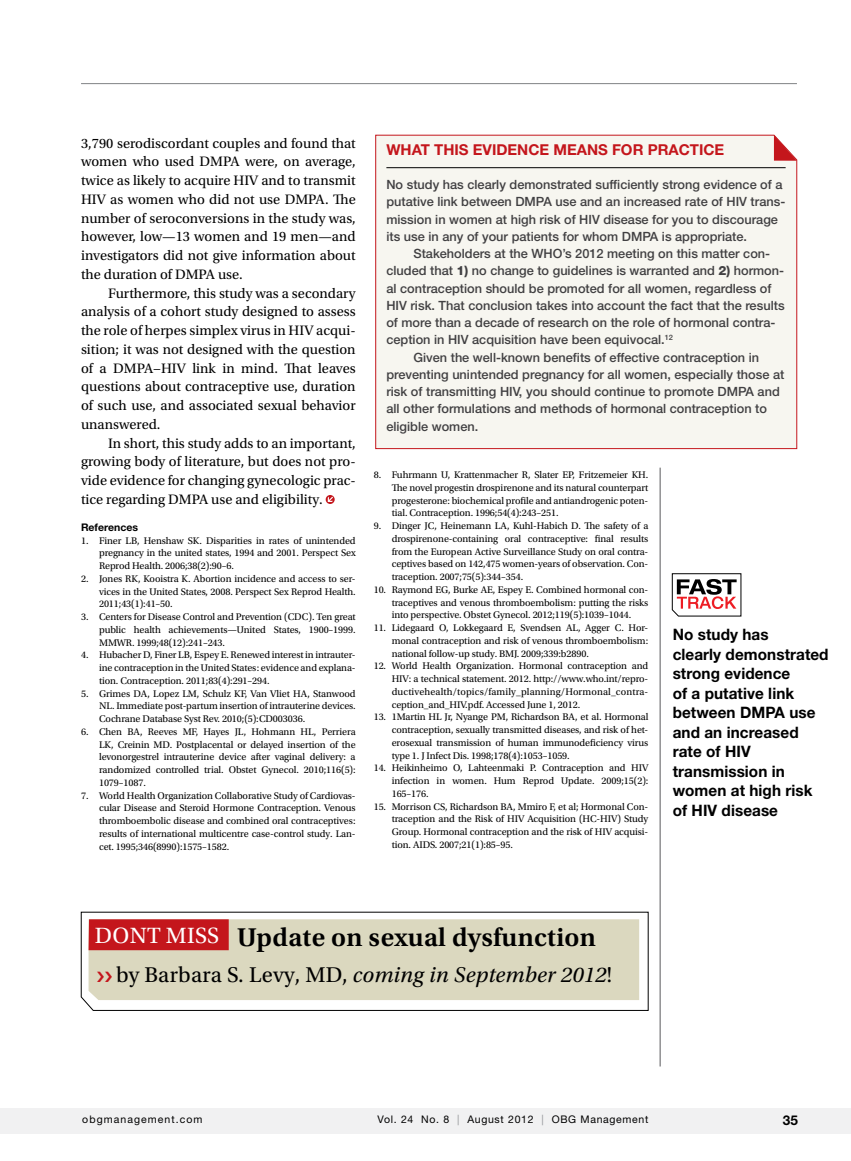
<style>
.page{position:relative;width:851px;height:1161px;background:#fff}
.page>*{position:absolute;margin:0;border:0;box-sizing:border-box;transform-origin:0 0}
.t1{font:600 27px "Utopia Std";letter-spacing:.01em;color:#000}
.t2{font:23.25px "Utopia Std";color:#fff}
.t3{font:italic 22.5px "Utopia Std";letter-spacing:.01em;color:#000}
.t4{font:700 15.75px/19.5px "Helvetica Neue LT Std";letter-spacing:.005em;color:#000}
.t5{font:700 15px "Helvetica Neue LT Std";letter-spacing:.11em;color:#c4161c}
.t6{font:14.4px/18.8px "Utopia Std";color:#000;text-align:justify}
.t7{font:700 13.5px "Helvetica Neue LT Std";color:#000}
.t8{font:500 12.75px/17.2px "Helvetica Neue LT Std";color:#414042}
.t9{font:10.5px "Helvetica Neue LT Std";letter-spacing:.065em;color:#000}
.t10{font:10.5px "Helvetica Neue LT Std";letter-spacing:.1em;color:#000}
.t11{font:700 10.5px "Helvetica Neue LT Std";color:#000}
.t12{font:10.2px/12.8px "Utopia Std";letter-spacing:-.01em;color:#000;text-align:justify}
.s1{font-weight:800}
.s2{font-style:normal}
.s3{color:#939598}
</style>
<div class="page">
<hr style="left:659px;top:468px;width:1px;height:598px;background:#58595b">
<svg style="left:671px;top:573px;width:70px;height:44px"></svg>
<hr style="left:81px;top:83px;width:715px;height:1px;background:#808285">
<div style="left:0;top:1108px;width:850px;height:26px;background:#f1f1f2"></div>
<svg style="left:325px;top:495px;width:10px;height:9px"></svg>
<div style="left:375px;top:135px;width:422px;height:314px;background:#f7f6f0"></div>
<svg style="left:773px;top:135px;width:23px;height:26px"></svg>
<svg style="left:81px;top:912px;width:567px;height:99px"></svg>
<div style="left:88px;top:919px;width:551px;height:81px;background:#dbd8bf"></div>
<div style="left:88px;top:919px;width:141px;height:31px;background:#c4161c"></div>
<svg style="left:97px;top:972px;width:15px;height:10px"></svg>
<p class="t6" style="left:81px;top:134px;width:276px">3,790 serodiscordant couples and found that women who used DMPA were, on average, twice as likely to acquire HIV and to transmit HIV as women who did not use DMPA. The number of seroconversions in the study was, however, low—13 women and 19 men—and investigators did not give information about the duration of DMPA use.</p>
<p class="t6" style="left:81px;top:284px;width:276px;text-indent:27px">Furthermore, this study was a secondary analysis of a cohort study designed to assess the role of herpes simplex virus in HIV acqui&shy;sition; it was not designed with the question of a DMPA−HIV link in mind. That leaves questions about contraceptive use, duration of such use, and associated sexual behavior unanswered.</p>
<h3 class="t6" style="left:81px;top:434px;width:276px;text-indent:27px">In short, this study adds to an important, growing body of literature, but does not pro&shy;vide evidence for changing gynecologic prac&shy;tice regarding DMPA use and eligibility.</h3>
<p class="t11" style="left:81px;top:521px;width:58px">References</p>
<p class="t12" style="left:99px;top:534px;width:258px;text-indent:-18px">1. Finer LB, Henshaw SK. Disparities in rates of unintended pregnancy in the united states, 1994 and 2001. Perspect Sex Reprod Health. 2006;38(2):90–6.</p>
<p class="t12" style="left:99px;top:572px;width:258px;text-indent:-18px">2. Jones RK, Kooistra K. Abortion incidence and access to ser&shy;vices in the United States, 2008. Perspect Sex Reprod Health.<br>2011;43(1):41–50.</p>
<p class="t12" style="left:99px;top:611px;width:258px;text-indent:-18px">3. Centers for Disease Control and Prevention (CDC). Ten great public health achievements—United States, 1900–1999.<br>MMWR. 1999;48(12):241–243.</p>
<p class="t12" style="left:99px;top:649px;width:258px;text-indent:-18px">4. Hubacher D, Finer LB, Espey E. Renewed interest in intrauter&shy;ine contraception in the United States: evidence and explana&shy;tion. Contraception. 2011;83(4):291–294.</p>
<p class="t12" style="left:99px;top:687px;width:258px;text-indent:-18px">5. Grimes DA, Lopez LM, Schulz KF, Van Vliet HA, Stanwood NL. Immediate post-partum insertion of intrauterine devices.<br>Cochrane Database Syst Rev. 2010;(5):CD003036.</p>
<p class="t12" style="left:99px;top:725px;width:258px;text-indent:-18px">6. Chen BA, Reeves MF, Hayes JL, Hohmann HL, Perriera LK, Creinin MD. Postplacental or delayed insertion of the levonorgestrel intrauterine device after vaginal delivery: a randomized controlled trial. Obstet Gynecol. 2010;116(5):<br>1079–1087.</p>
<p class="t12" style="left:99px;top:789px;width:258px;text-indent:-18px">7. World Health Organization Collaborative Study of Cardiovas&shy;cular Disease and Steroid Hormone Contraception. Venous thromboembolic disease and combined oral contraceptives: results of international multicentre case-control study. Lan&shy;cet. 1995;346(8990):1575–1582.</p>
<h3 class="t5" style="left:386px;top:140px;width:133px">What this evidence</h3>
<h3 class="t5" style="left:553px;top:140px;width:70px">means for</h3>
<h3 class="t5" style="left:647px;top:140px;width:61px">practice</h3>
<p class="t8" style="left:386px;top:176px;width:400px">No study has clearly demonstrated sufficiently strong evidence of a putative link between DMPA use and an increased rate of HIV trans&shy;mission in women at high risk of HIV disease for you to discourage its use in any of your patients for whom DMPA is appropriate.</p>
<p class="t8" style="left:413px;top:245px;width:358px">Stakeholders at the WHO’s 2012 meeting on this matter con-</p>
<p class="t8" style="left:386px;top:262px;width:399px">cluded that <span class="s1">1)</span> no change to guidelines is warranted and <span class="s1">2)</span> hormon-</p>
<p class="t8" style="left:386px;top:279px;width:386px">al contraception should be promoted for all women, regardless of</p>
<p class="t8" style="left:386px;top:297px;width:399px">HIV risk. That conclusion takes into account the fact that the results</p>
<p class="t8" style="left:386px;top:314px;width:390px">of more than a decade of research on the role of hormonal contra-</p>
<p class="t8" style="left:386px;top:331px;width:288px">ception in HIV acquisition have been equivocal.<sup>12</sup></p>
<p class="t8" style="left:413px;top:348px;width:347px">Given the well-known benefits of effective contraception in</p>
<p class="t8" style="left:386px;top:366px;width:399px">preventing unintended pregnancy for all women, especially those at</p>
<p class="t8" style="left:386px;top:383px;width:395px">risk of transmitting HIV, you should continue to promote DMPA and</p>
<p class="t8" style="left:386px;top:400px;width:382px">all other formulations and methods of hormonal contraception to</p>
<p class="t8" style="left:386px;top:417px;width:93px">eligible women.</p>
<p class="t12" style="left:392px;top:469px;width:258px;text-indent:-18px">8. Fuhrmann U, Krattenmacher R, Slater EP, Fritzemeier KH.<br>The novel progestin drospirenone and its natural counterpart progesterone: biochemical profile and antiandrogenic poten&shy;tial. Contraception. 1996;54(4):243–251.</p>
<p class="t12" style="left:392px;top:520px;width:258px;text-indent:-18px">9. Dinger JC, Heinemann LA, Kuhl-Habich D. The safety of a drospirenone-containing oral contraceptive: final results from the European Active Surveillance Study on oral contra&shy;ceptives based on 142,475 women-years of observation. Con&shy;traception. 2007;75(5):344–354.</p>
<p class="t12" style="left:392px;top:583px;width:258px;text-indent:-18px">10. Raymond EG, Burke AE, Espey E. Combined hormonal con&shy;traceptives and venous thromboembolism: putting the risks into perspective. Obstet Gynecol. 2012;119(5):1039–1044.</p>
<p class="t12" style="left:392px;top:622px;width:258px;text-indent:-18px">11. Lidegaard O, Lokkegaard E, Svendsen AL, Agger C. Hor&shy;monal contraception and risk of venous thromboembolism: national follow-up study. BMJ. 2009;339:b2890.</p>
<p class="t12" style="left:392px;top:660px;width:258px;text-indent:-18px">12. World Health Organization. Hormonal contraception and HIV: a technical statement. 2012. http://www.who.int/repro&shy;ductivehealth/topics/family_planning/Hormonal_contra&shy;ception_and_HIV.pdf. Accessed June 1, 2012.</p>
<p class="t12" style="left:392px;top:711px;width:258px;text-indent:-18px">13. 1Martin HL Jr, Nyange PM, Richardson BA, et al. Hormonal contraception, sexually transmitted diseases, and risk of het&shy;erosexual transmission of human immunodeficiency virus type 1. J Infect Dis. 1998;178(4):1053–1059.</p>
<p class="t12" style="left:392px;top:762px;width:258px;text-indent:-18px">14. Heikinheimo O, Lahteenmaki P. Contraception and HIV infection in women. Hum Reprod Update. 2009;15(2):<br>165–176.</p>
<p class="t12" style="left:392px;top:800px;width:258px;text-indent:-18px">15. Morrison CS, Richardson BA, Mmiro F, et al; Hormonal Con&shy;traception and the Risk of HIV Acquisition (HC-HIV) Study Group. Hormonal contraception and the risk of HIV acquisi&shy;tion. AIDS. 2007;21(1):85–95.</p>
<h3 class="t4" style="left:672px;top:624px;width:157px">No study has<br>clearly demonstrated strong evidence<br>of a putative link between DMPA use and an increased rate of HIV transmission in women at high risk of HIV disease</h3>
<h1 class="t1" style="left:237px;top:922px;width:360px">Update on sexual dysfunction</h1>
<h3 class="t3" style="left:116px;top:963px;width:497px"><span class="s2">by Barbara S. Levy, MD,</span> coming in September 2012<span class="s2">!</span></h3>
<h2 class="t2" style="left:95px;top:923px;width:35px">Dont</h2>
<h2 class="t2" style="left:166px;top:923px;width:33px">Miss</h2>
<p class="t10" style="left:82px;top:1114px;width:122px">obgmanagement.com</p>
<p class="t9" style="left:377px;top:1114px;width:272px">Vol. 24 No. 8 <span class="s3">|</span> August 2012 <span class="s3">|</span> OBG Management</p>
<h3 class="t7" style="left:782px;top:1112px;width:17px">35</h3>
</div>
